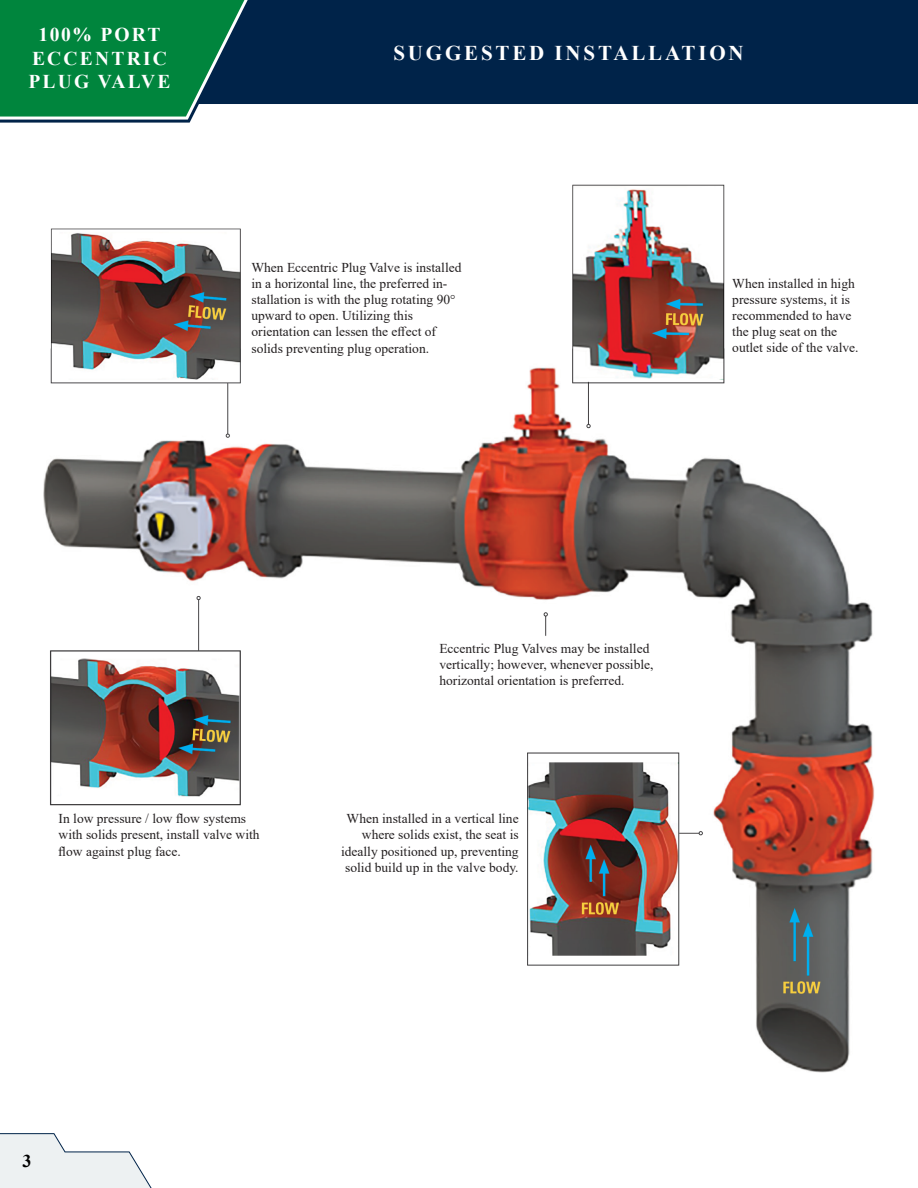
<style>
.page{position:relative;width:918px;height:1188px;background:#fff}
.page>*{position:absolute;margin:0;border:0;box-sizing:border-box;transform-origin:0 0}
.t1{font:700 21px "Times New Roman";letter-spacing:.135em;color:#fff}
.t2{font:700 19.5px "Times New Roman";letter-spacing:.115em;color:#fff}
.t3{font:700 18px "Times New Roman";color:#000}
.t4{font:13.5px/16.2px "Times New Roman";color:#231f20}
</style>
<div class="page">
<svg style="left:0;top:0;width:918px;height:123px;fill:#002349"></svg>
<svg style="left:0;top:0;width:248px;height:120px;background:#0f8249"></svg>
<svg style="left:0;top:1133px;width:152px;height:55px"></svg>
<img style="left:43px;top:184px;width:832px;height:888px">
<div style="left:59px;top:814px;width:206px;height:47px;background:#fff"></div>
<div style="left:439px;top:643px;width:215px;height:50px;background:#fff"></div>
<div style="left:732px;top:278px;width:129px;height:74px;background:#fff"></div>
<div style="left:251px;top:262px;width:215px;height:91px;background:#fff"></div>
<div style="left:341px;top:814px;width:178px;height:58px;background:#fff"></div>
<p class="t2" style="left:39px;top:21px;width:123px">100% PORT</p>
<p class="t2" style="left:32px;top:44px;width:136px">ECCENTRIC</p>
<p class="t2" style="left:28px;top:68px;width:144px">PLUG VALVE</p>
<p class="t1" style="left:393px;top:38px;width:352px">SUGGESTED INSTALLATION</p>
<p class="t4" style="left:251px;top:259px;width:212px">When Eccentric Plug Valve is installed in a horizontal line, the preferred in&shy;stallation is with the plug rotating 90° upward to open. Utilizing this</p>
<p class="t4" style="left:251px;top:323px;width:186px">orientation can lessen the effect of solids preventing plug operation.</p>
<p class="t4" style="left:732px;top:275px;width:128px">When installed in high pressure systems, it is recommended to have the plug seat on the outlet side of the valve.</p>
<p class="t4" style="left:439px;top:640px;width:216px">Eccentric Plug Valves may be installed vertically; however, whenever possible, horizontal orientation is preferred.</p>
<p class="t4" style="left:59px;top:810px;width:203px">In low pressure / low flow systems with solids present, install valve with flow against plug face.</p>
<p class="t4" style="left:341px;top:810px;width:179px;text-align:right">When installed in a vertical line where solids exist, the seat is ideally positioned up, preventing solid build up in the valve body.</p>
<p class="t3" style="left:22px;top:1148px;width:10px">3</p>
</div>
